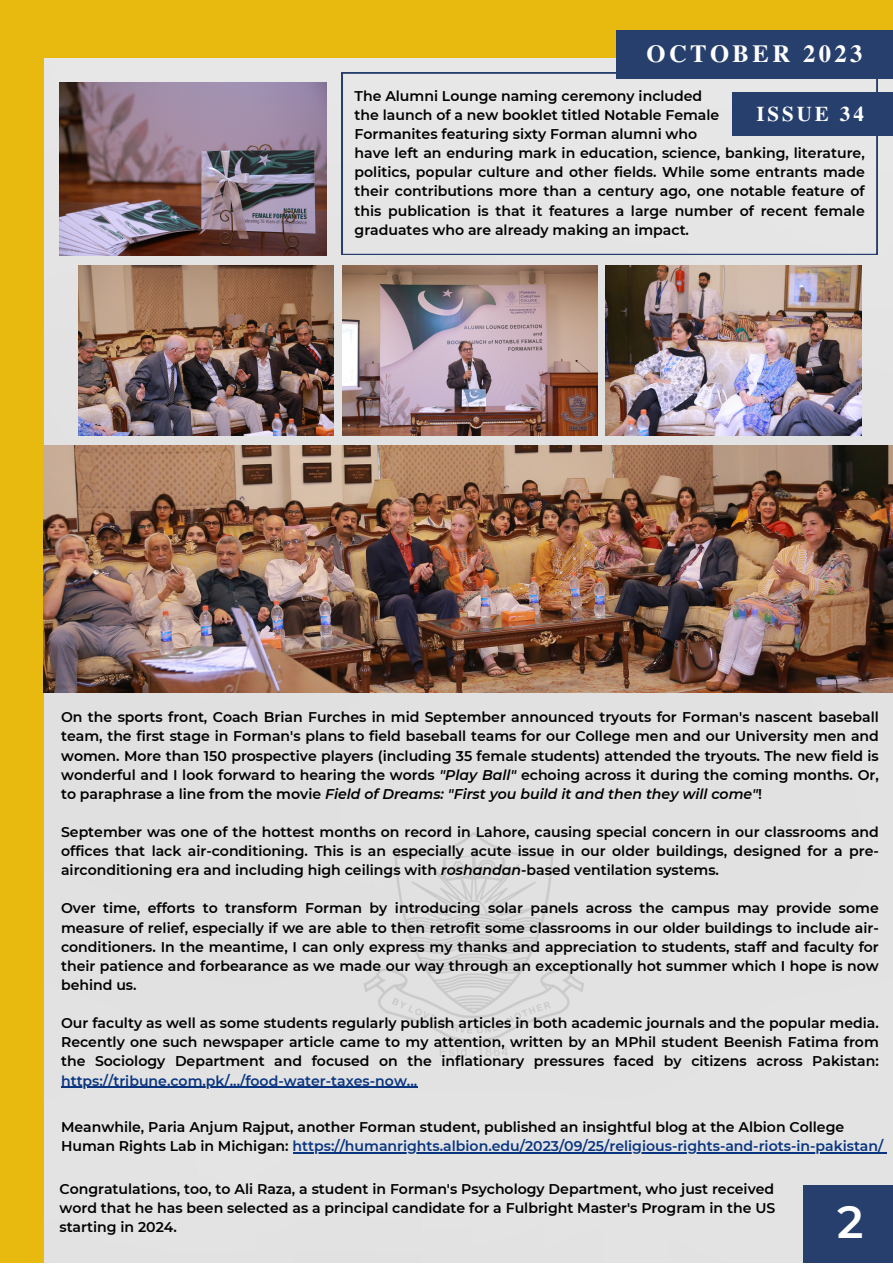
<style>
.page{position:relative;width:893px;height:1264px;background:#fff}
.page>*{position:absolute;margin:0;border:0;box-sizing:border-box;transform-origin:0 0}
.t1{font:600 45.15px "Montserrat";color:#fff}
.t2{font:700 24.6px "Te X Gyre Termes";letter-spacing:.14em;color:#fff}
.t3{font:700 21px "Te X Gyre Termes";letter-spacing:.14em;color:#fff}
.t4{font:600 14.1px/19px "Montserrat";color:#000;text-align:justify}
.s1{font-style:italic}
.s2{color:#093580}
</style>
<div class="page">
<div style="left:43px;top:58px;width:849px;height:1204px;background:#e2e2e2"></div>
<div style="left:342px;top:73px;width:535px;height:182px;background:#e6e6e6"></div>
<div style="left:6px;top:0;width:886px;height:58px;background:#e8b90e"></div>
<div style="left:0;top:0;width:43px;height:1262px;background:#e8b90e"></div>
<div style="left:731px;top:92px;width:161px;height:44px;background:#273f6c"></div>
<div style="left:616px;top:30px;width:276px;height:48px;background:#273f6c"></div>
<div style="left:803px;top:1185px;width:89px;height:77px;background:#273f6c"></div>
<img style="left:354px;top:806px;width:251px;height:262px">
<img style="left:43px;top:445px;width:849px;height:248px">
<img style="left:59px;top:82px;width:267px;height:173px">
<img style="left:79px;top:265px;width:255px;height:171px">
<img style="left:605px;top:265px;width:255px;height:171px">
<img style="left:342px;top:265px;width:255px;height:171px">
<hr style="left:61px;top:1086px;width:356px;height:1px;background:#093580">
<hr style="left:292px;top:1152px;width:591px;height:1px;background:#093580">
<p class="t2" style="left:646px;top:35px;width:217px">OCTOBER 2023</p>
<p class="t4" style="left:354px;top:86px;width:349px">The Alumni Lounge naming ceremony included</p>
<p class="t4" style="left:354px;top:105px;width:366px">the launch of a new booklet titled Notable Female</p>
<p class="t4" style="left:354px;top:124px;width:344px">Formanites featuring sixty Forman alumni who</p>
<p class="t4" style="left:354px;top:144px;width:511px">have left an enduring mark in education, science, banking, literature, politics, popular culture and other fields. While some entrants made their contributions more than a century ago, one notable feature of this publication is that it features a large number of recent female graduates who are already making an impact.</p>
<p class="t3" style="left:756px;top:97px;width:109px">ISSUE 34</p>
<p class="t4" style="left:61px;top:707px;width:819px">On the sports front, Coach Brian Furches in mid September announced tryouts for Forman's nascent baseball team, the first stage in Forman's plans to field baseball teams for our College men and our University men and women. More than 150 prospective players (including 35 female students) attended the tryouts. The new field is wonderful and I look forward to hearing the words <span class="s1">"Play Ball"</span> echoing across it during the coming months. Or, to paraphrase a line from the movie <span class="s1">Field of Dreams: "First you build it and then they will come"</span>!</p>
<p class="t4" style="left:61px;top:822px;width:819px">September was one of the hottest months on record in Lahore, causing special concern in our classrooms and offices that lack air-conditioning. This is an especially acute issue in our older buildings, designed for a pre&shy;airconditioning era and including high ceilings with <span class="s1">roshandan</span>-based ventilation systems.</p>
<p class="t4" style="left:61px;top:898px;width:819px">Over time, efforts to transform Forman by introducing solar panels across the campus may provide some measure of relief, especially if we are able to then retrofit some classrooms in our older buildings to include air&shy;conditioners. In the meantime, I can only express my thanks and appreciation to students, staff and faculty for their patience and forbearance as we made our way through an exceptionally hot summer which I hope is now behind us.</p>
<p class="t4" style="left:61px;top:1013px;width:819px">Our faculty as well as some students regularly publish articles in both academic journals and the popular media.<br>Recently one such newspaper article came to my attention, written by an MPhil student Beenish Fatima from the Sociology Department and focused on the inflationary pressures faced by citizens across Pakistan: <span class="s2">https://tribune.com.pk/.../food-water-taxes-now...</span></p>
<p class="t4" style="left:61px;top:1117px;width:823px">Meanwhile, Paria Anjum Rajput, another Forman student, published an insightful blog at the Albion College<br>Human Rights Lab in Michigan: <span class="s2">https://humanrights.albion.edu/2023/09/25/religious-rights-and-riots-in-pakistan/</span></p>
<p class="t4" style="left:59px;top:1179px;width:716px">Congratulations, too, to Ali Raza, a student in Forman's Psychology Department, who just received</p>
<p class="t4" style="left:59px;top:1198px;width:717px">word that he has been selected as a principal candidate for a Fulbright Master's Program in the US</p>
<p class="t4" style="left:59px;top:1217px;width:119px">starting in 2024.</p>
<p class="t1" style="left:837px;top:1194px;width:28px">2</p>
</div>
